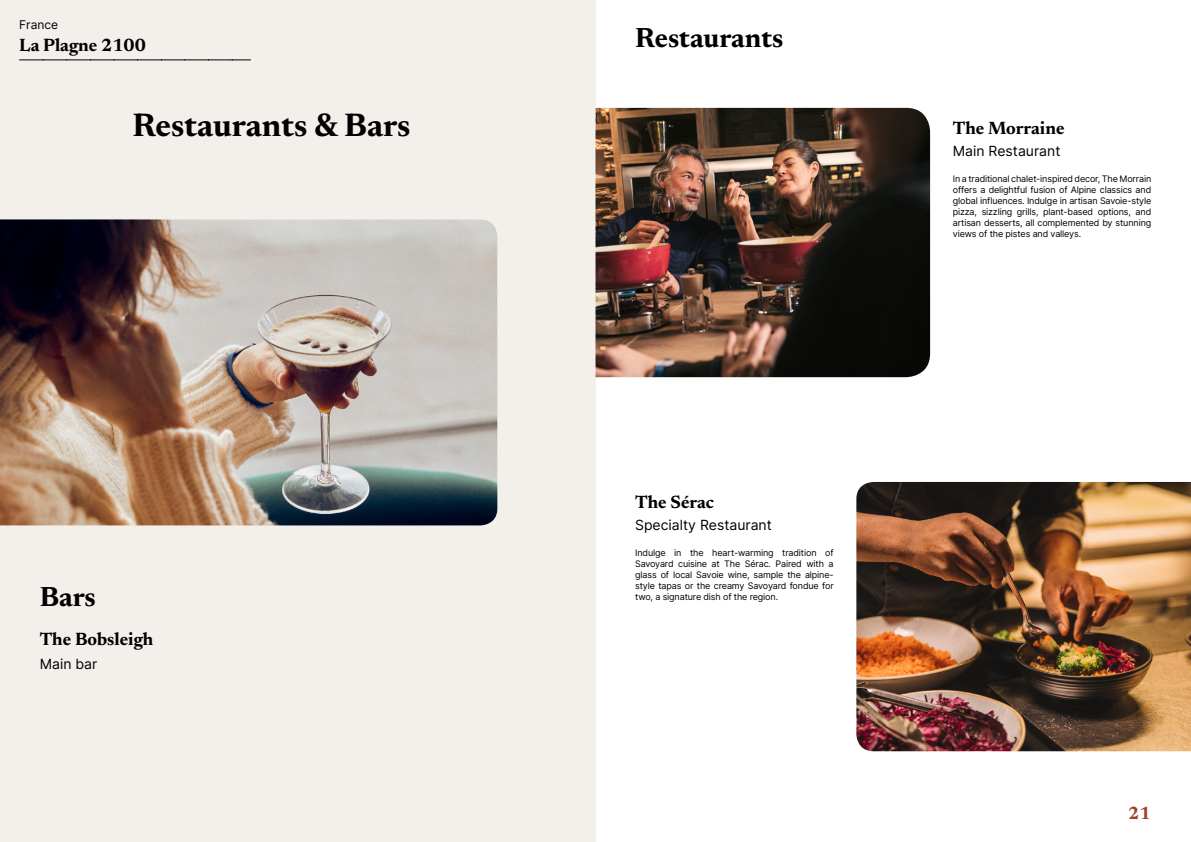
<style>
.page{position:relative;width:1191px;height:842px;background:#fff}
.page>*{position:absolute;margin:0;border:0;box-sizing:border-box;transform-origin:0 0}
.t1{font:700 33px "Newsreader 24 pt";color:#000}
.t2{font:700 28px "Newsreader 24 pt";color:#000}
.t3{font:700 18px "Newsreader 24 pt";color:#000}
.t4{font:700 18px "Newsreader 24 pt";color:#9d432c}
.t5{font:14px "Inter";color:#000}
.t6{font:12px "Inter";color:#000}
.t7{font:9px/11px "Inter";letter-spacing:-.015em;color:#000;text-align:justify}
</style>
<div class="page">
<div style="left:0;top:0;width:595px;height:842px;background:#f3f0ec"></div>
<img style="left:0;top:219px;width:497px;height:306px">
<img style="left:595px;top:108px;width:335px;height:269px">
<img style="left:856px;top:482px;width:335px;height:269px">
<svg style="left:20px;top:60px;width:230px;height:1px"></svg>
<h3 class="t6" style="left:19px;top:15px;width:40px">France</h3>
<h3 class="t3" style="left:19px;top:32px;width:128px">La Plagne 2100</h3>
<h1 class="t1" style="left:133px;top:101px;width:279px">Restaurants &amp; Bars</h1>
<h2 class="t2" style="left:40px;top:576px;width:58px">Bars</h2>
<h3 class="t3" style="left:40px;top:626px;width:115px">The Bobsleigh</h3>
<h3 class="t5" style="left:40px;top:654px;width:59px">Main bar</h3>
<h2 class="t2" style="left:635px;top:18px;width:150px">Restaurants</h2>
<h3 class="t3" style="left:635px;top:489px;width:80px">The Sérac</h3>
<h3 class="t5" style="left:635px;top:515px;width:138px">Specialty Restaurant</h3>
<p class="t7" style="left:635px;top:547px;width:200px">Indulge in the heart-warming tradition of Savoyard cuisine at The Sérac. Paired with a glass of local Savoie wine, sample the alpine&shy;style tapas or the creamy Savoyard fondue for two, a signature dish of the region.</p>
<h3 class="t3" style="left:952px;top:115px;width:113px">The Morraine</h3>
<h3 class="t5" style="left:952px;top:141px;width:109px">Main Restaurant</h3>
<p class="t7" style="left:952px;top:173px;width:200px">In a traditional chalet-inspired decor, The Morrain offers a delightful fusion of Alpine classics and global influences. Indulge in artisan Savoie-style pizza, sizzling grills, plant-based options, and artisan desserts, all complemented by stunning views of the pistes and valleys.</p>
<h3 class="t4" style="left:1128px;top:800px;width:24px">21</h3>
</div>
